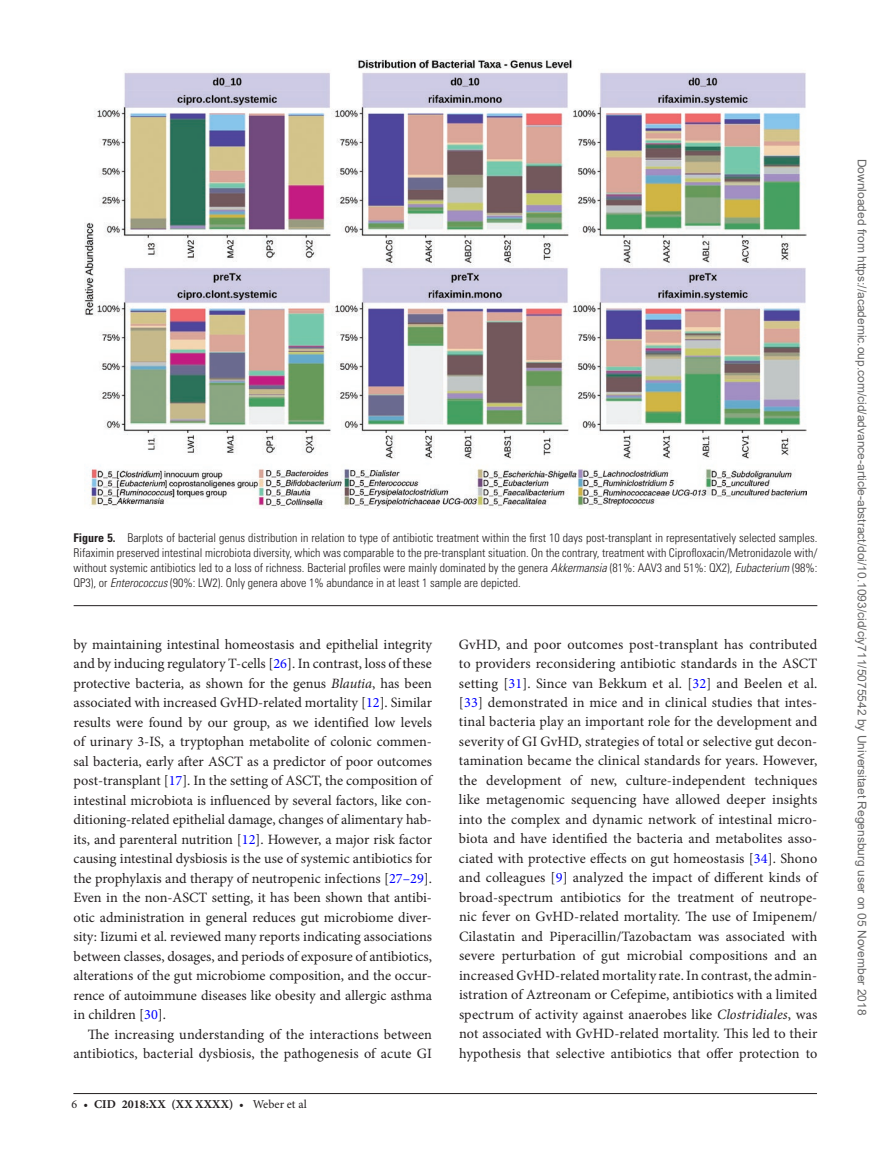
<style>
.page{position:relative;width:891px;height:1174px;background:#fff}
.page>*{position:absolute;margin:0;border:0;box-sizing:border-box;transform-origin:0 0}
.t1{font:14.25px/19.5px "Minion Pro";letter-spacing:.005em;color:#231f20;text-align:justify}
.t2{font:300 condensed 12px/15px "Univers LT Std";color:#231f20;text-align:justify}
.t3{font:12px "Arial";color:#666}
.t4{font:700 12px "Minion Pro";letter-spacing:.005em;color:#231f20}
.s1{font-weight:700}
.s2{font-style:italic}
.s3{color:#00f}
.s4{font-weight:400}
</style>
<div class="page">
<hr style="left:73px;top:1093px;width:744px;height:1px;background:#231f20">
<hr style="left:74px;top:605px;width:743px;height:1px;background:#231f20">
<img style="left:85px;top:59px;width:721px;height:450px">
<p class="t2" style="left:74px;top:531px;width:745px"><span class="s1">Figure 5.</span> Barplots of bacterial genus distribution in relation to type of antibiotic treatment within the first 10 days post-transplant in representatively selected samples.<br>Rifaximin preserved intestinal microbiota diversity, which was comparable to the pre-transplant situation. On the contrary, treatment with Ciprofloxacin/Metronidazole with/ without systemic antibiotics led to a loss of richness. Bacterial profiles were mainly dominated by the genera <span class="s2">Akkermansia</span> (81%: AAV3 and 51%: QX2), <span class="s2">Eubacterium</span> (98%:<br>QP3), or <span class="s2">Enterococcus</span> (90%: LW2). Only genera above 1% abundance in at least 1 sample are depicted.</p>
<p class="t1" style="left:74px;top:634px;width:360px">by maintaining intestinal homeostasis and epithelial integrity and by inducing regulatory T-cells [<span class="s3">26</span>]. In contrast, loss of these protective bacteria, as shown for the genus <span class="s2">Blautia</span>, has been associated with increased GvHD-related mortality [<span class="s3">12</span>]. Similar results were found by our group, as we identified low levels of urinary 3-IS, a tryptophan metabolite of colonic commen&shy;sal bacteria, early after ASCT as a predictor of poor outcomes post-transplant [<span class="s3">17</span>]. In the setting of ASCT, the composition of intestinal microbiota is influenced by several factors, like con&shy;ditioning-related epithelial damage, changes of alimentary hab&shy;its, and parenteral nutrition [<span class="s3">12</span>]. However, a major risk factor causing intestinal dysbiosis is the use of systemic antibiotics for the prophylaxis and therapy of neutropenic infections [<span class="s3">27–29</span>].<br>Even in the non-ASCT setting, it has been shown that antibi&shy;otic administration in general reduces gut microbiome diver&shy;sity: Iizumi et al. reviewed many reports indicating associations between classes, dosages, and periods of exposure of antibiotics, alterations of the gut microbiome composition, and the occur&shy;rence of autoimmune diseases like obesity and allergic asthma in children [<span class="s3">30</span>].</p>
<p class="t1" style="left:74px;top:1024px;width:360px;text-align:right">The increasing understanding of the interactions between antibiotics, bacterial dysbiosis, the pathogenesis of acute GI</p>
<p class="t4" style="left:72px;top:1095px;width:237px"><span class="s4">6 •</span> CID 2018:XX (XX XXXX) <span class="s4">• Weber et al</span></p>
<p class="t1" style="left:459px;top:634px;width:360px">GvHD, and poor outcomes post-transplant has contributed to providers reconsidering antibiotic standards in the ASCT setting [<span class="s3">31</span>]. Since van Bekkum et al. [<span class="s3">32</span>] and Beelen et al. [<span class="s3">33</span>] demonstrated in mice and in clinical studies that intes&shy;tinal bacteria play an important role for the development and severity of GI GvHD, strategies of total or selective gut decon&shy;tamination became the clinical standards for years. However, the development of new, culture-independent techniques like metagenomic sequencing have allowed deeper insights into the complex and dynamic network of intestinal micro&shy;biota and have identified the bacteria and metabolites asso&shy;ciated with protective effects on gut homeostasis [<span class="s3">34</span>]. Shono and colleagues [<span class="s3">9</span>] analyzed the impact of different kinds of broad-spectrum antibiotics for the treatment of neutrope&shy;nic fever on GvHD-related mortality. The use of Imipenem/ Cilastatin and Piperacillin/Tazobactam was associated with severe perturbation of gut microbial compositions and an increased GvHD-related mortality rate. In contrast, the admin&shy;istration of Aztreonam or Cefepime, antibiotics with a limited spectrum of activity against anaerobes like <span class="s2">Clostridiales</span>, was not associated with GvHD-related mortality. This led to their hypothesis that selective antibiotics that offer protection to</p>
<p class="t3" style="left:866px;top:159px;width:858px;rotate:90deg">Downloaded from https://academic.oup.com/cid/advance-article-abstract/doi/10.1093/cid/ciy711/5075542 by Universitaet Regensburg user on 05 November 2018</p>
</div>
